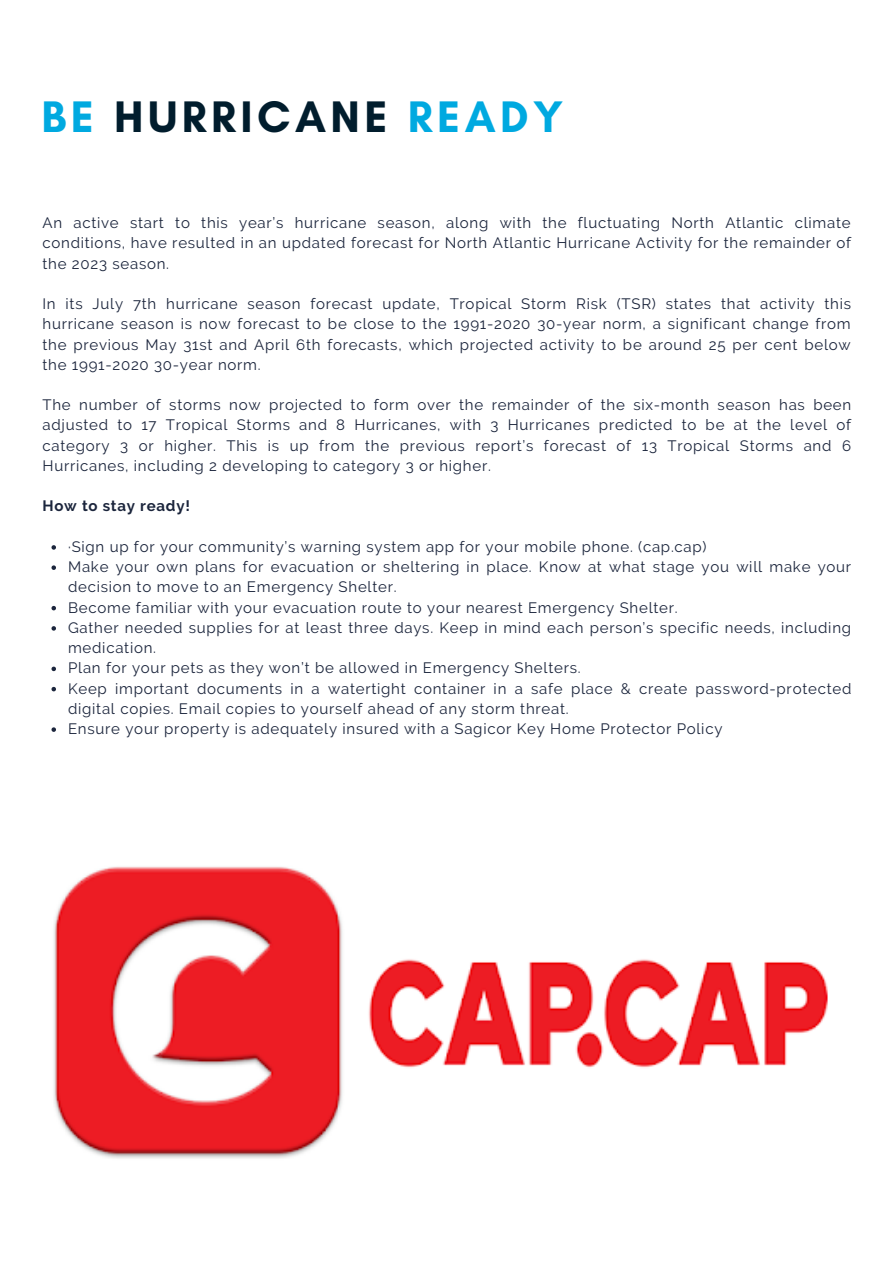
<style>
.page{position:relative;width:893px;height:1264px;background:#fff}
.page>*{position:absolute;margin:0;border:0;box-sizing:border-box;transform-origin:0 0}
.t1{font:700 45px "Glacial Indifference";letter-spacing:.1em;color:#011d2d}
.t2{font:15px/20.2px "Raleway";letter-spacing:.05em;color:#1b253c}
.t3{font:700 15px "Raleway";letter-spacing:.05em;color:#1b253c}
.s1{color:#00a9e0}
</style>
<div class="page">
<svg style="left:51px;top:545px;width:5px;height:4px"></svg>
<svg style="left:51px;top:565px;width:5px;height:5px"></svg>
<svg style="left:51px;top:606px;width:5px;height:4px"></svg>
<svg style="left:51px;top:626px;width:5px;height:4px"></svg>
<svg style="left:51px;top:666px;width:5px;height:5px"></svg>
<svg style="left:51px;top:687px;width:5px;height:4px"></svg>
<svg style="left:51px;top:727px;width:5px;height:5px"></svg>
<img style="left:53px;top:866px;width:775px;height:293px">
<p class="t1" style="left:41px;top:89px;width:523px"><span class="s1">BE</span> HURRICANE <span class="s1">READY</span></p>
<p class="t2" style="left:42px;top:213px;width:810px;text-align:justify">An active start to this year’s hurricane season, along with the fluctuating North Atlantic climate conditions, have resulted in an updated forecast for North Atlantic Hurricane Activity for the remainder of the 2023 season.</p>
<p class="t2" style="left:42px;top:293px;width:810px;text-align:justify">In its July 7th hurricane season forecast update, Tropical Storm Risk (TSR) states that activity this hurricane season is now forecast to be close to the 1991-2020 30-year norm, a significant change from the previous May 31st and April 6th forecasts, which projected activity to be around 25 per cent below the 1991-2020 30-year norm.</p>
<p class="t2" style="left:42px;top:395px;width:810px;text-align:justify">The number of storms now projected to form over the remainder of the six-month season has been adjusted to 17 Tropical Storms and 8 Hurricanes, with 3 Hurricanes predicted to be at the level of category 3 or higher. This is up from the previous report’s forecast of 13 Tropical Storms and 6<br>Hurricanes, including 2 developing to category 3 or higher.</p>
<p class="t3" style="left:42px;top:497px;width:149px">How to stay ready!</p>
<p class="t2" style="left:68px;top:536px;width:640px">·Sign up for your community’s warning system app for your mobile phone. (cap.cap)</p>
<p class="t2" style="left:68px;top:556px;width:784px">Make your own plans for evacuation or sheltering in place. Know at what stage you will make your decision to move to an Emergency Shelter.</p>
<p class="t2" style="left:68px;top:597px;width:611px">Become familiar with your evacuation route to your nearest Emergency Shelter.</p>
<p class="t2" style="left:68px;top:617px;width:784px">Gather needed supplies for at least three days. Keep in mind each person’s specific needs, including medication.</p>
<p class="t2" style="left:68px;top:658px;width:514px">Plan for your pets as they won’t be allowed in Emergency Shelters.</p>
<p class="t2" style="left:68px;top:678px;width:784px">Keep important documents in a watertight container in a safe place &amp; create password-protected digital copies. Email copies to yourself ahead of any storm threat.</p>
<p class="t2" style="left:68px;top:718px;width:656px">Ensure your property is adequately insured with a Sagicor Key Home Protector Policy</p>
</div>
